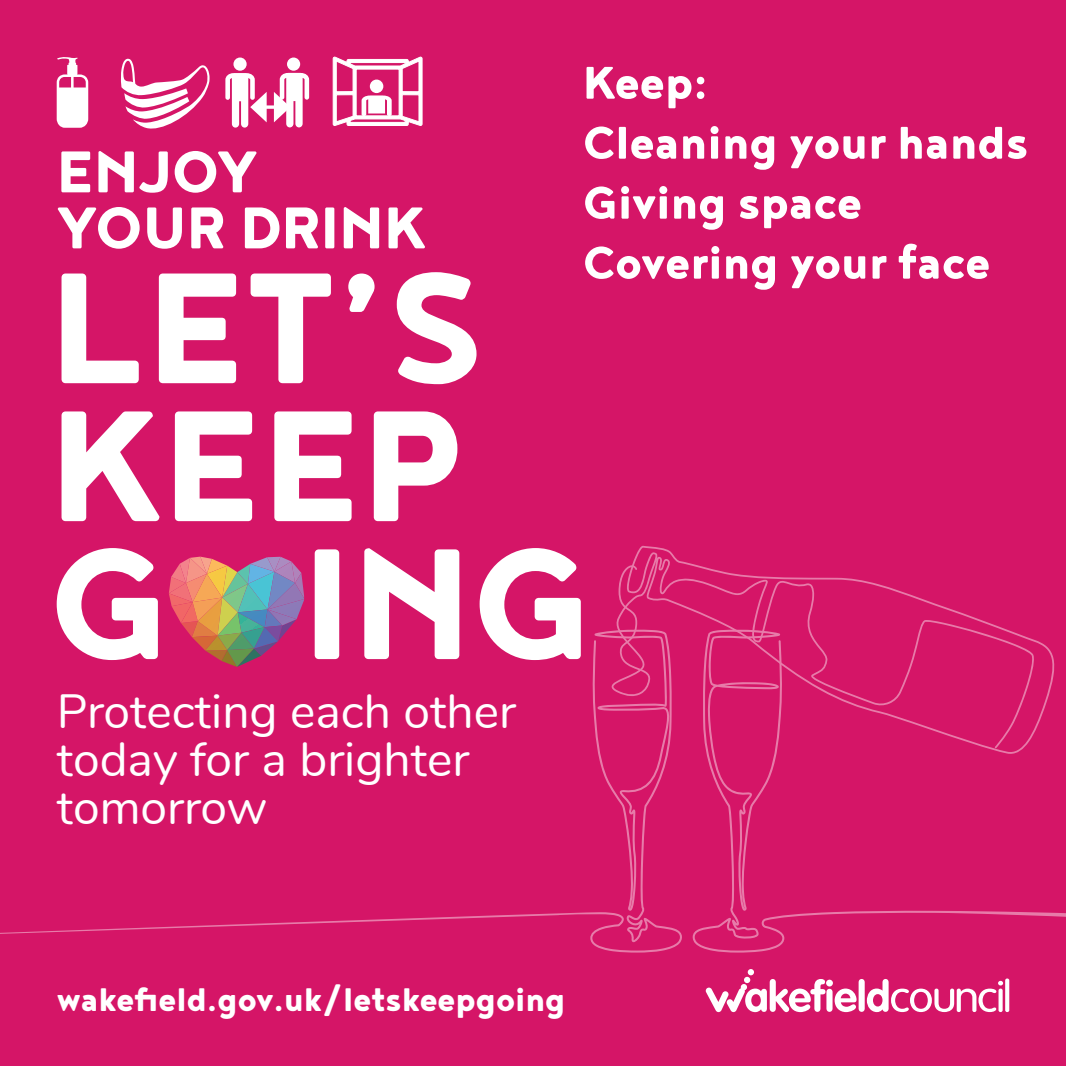
<style>
.page{position:relative;width:1066px;height:1066px;background:#d51567}
.page>*{position:absolute;margin:0;border:0;box-sizing:border-box;transform-origin:0 0}
.t1{font:800 72px/56px "Noyh";color:#fff}
.t2{font:800 56px/60px "Noyh";color:#fff}
.t3{font:48px/48px "Nunito";color:#fff}
.t4{font:800 40px "Noyh";color:#fff}
</style>
<div class="page">
<svg style="left:57px;top:548px;width:524px;height:82px"></svg>
<svg style="left:62px;top:411px;width:395px;height:110px"></svg>
<svg style="left:62px;top:272px;width:414px;height:112px"></svg>
<svg style="left:169px;top:557px;width:135px;height:73px;background:#b08788"></svg>
<svg style="left:57px;top:57px;width:31px;height:71px"></svg>
<div style="left:233px;top:58px;width:14px;height:13px;background:#fff;border-radius:50%"></div>
<div style="left:287px;top:58px;width:13px;height:13px;background:#fff;border-radius:50%"></div>
<svg style="left:267px;top:105px;width:7px;height:4px"></svg>
<svg style="left:225px;top:73px;width:42px;height:55px"></svg>
<svg style="left:274px;top:73px;width:35px;height:54px"></svg>
<svg style="left:121px;top:59px;width:89px;height:70px"></svg>
<svg style="left:332px;top:56px;width:91px;height:70px"></svg>
<svg style="left:0;top:630px;width:682px;height:322px"></svg>
<svg style="left:693px;top:663px;width:373px;height:289px"></svg>
<svg style="left:612px;top:546px;width:442px;height:208px"></svg>
<svg style="left:706px;top:969px;width:119px;height:43px"></svg>
<div style="left:826px;top:979px;width:7px;height:7px;background:#fff;border-radius:50%"></div>
<div style="left:826px;top:989px;width:6px;height:23px;background:#fff;border-radius:3px"></div>
<svg style="left:834px;top:988px;width:22px;height:24px"></svg>
<div style="left:858px;top:979px;width:7px;height:33px;background:#fff;border-radius:3px"></div>
<svg style="left:867px;top:979px;width:136px;height:33px"></svg>
<svg style="left:998px;top:988px;width:4px;height:24px"></svg>
<svg style="left:1005px;top:978px;width:4px;height:34px"></svg>
<p class="t1" style="left:57px;top:142px;width:371px">ENJOY<br>YOUR DRINK</p>
<p class="t2" style="left:583px;top:51px;width:447px">Keep:<br>Cleaning your hands<br>Giving space<br>Covering your face</p>
<p class="t3" style="left:57px;top:684px;width:461px">Protecting each other today for a brighter tomorrow</p>
<p class="t4" style="left:57px;top:976px;width:510px">wakefield.gov.uk/letskeepgoing</p>
</div>
